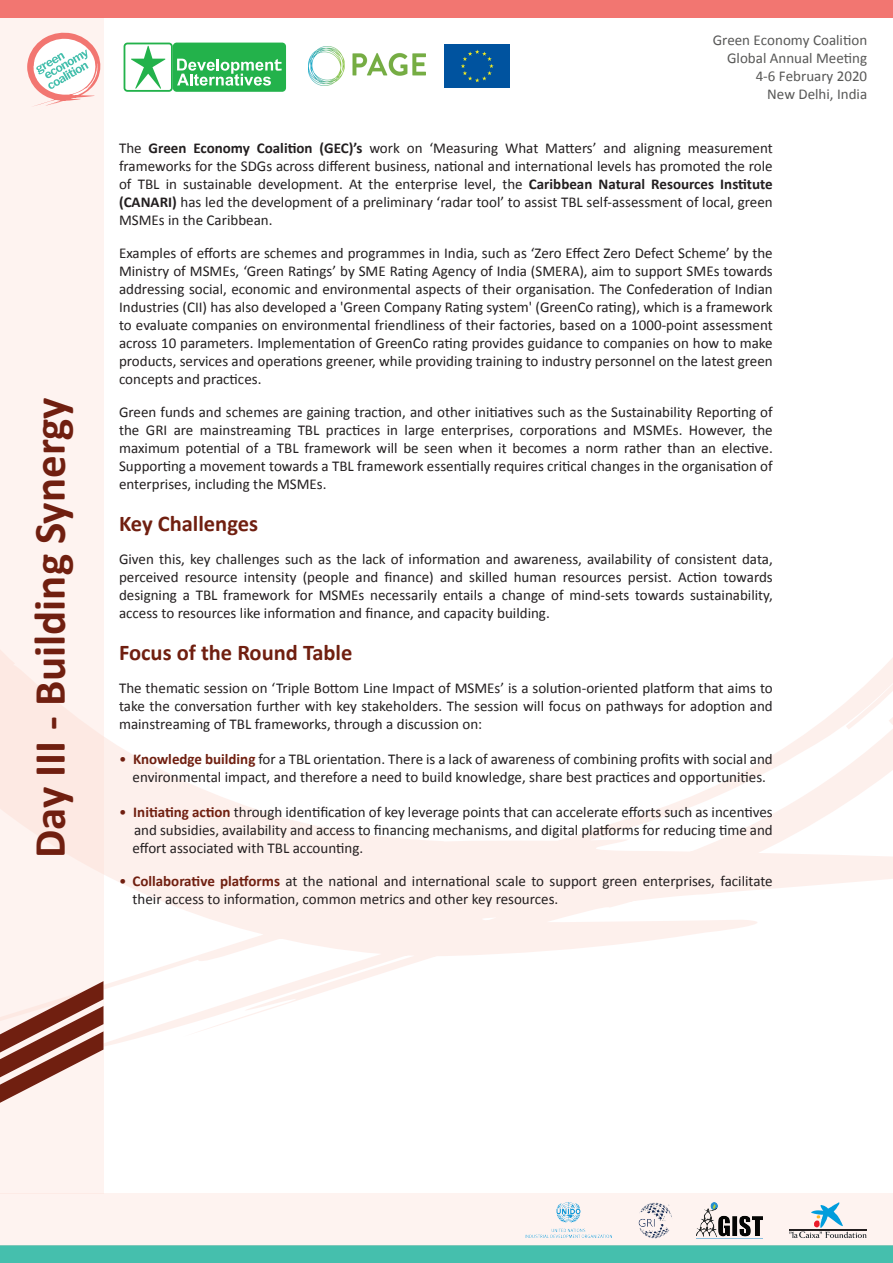
<style>
.page{position:relative;width:893px;height:1263px;background:#fff}
.page>*{position:absolute;margin:0;border:0;box-sizing:border-box;transform-origin:0 0}
.t1{font:700 45px "Calibri";color:#701f10}
.t2{font:700 22.5px "Calibri";color:#701f10}
.t3{font:15px/18px "Calibri";color:#231f20;text-align:justify}
.t4{font:15px/18px "Calibri";color:#585857;text-align:right}
.s1{font-weight:700}
.s2{color:#701f10}
.s3{font-weight:700;color:#701f10}
</style>
<div class="page">
<svg style="left:104px;top:658px;width:789px;height:388px"></svg>
<div style="left:0;top:1246px;width:893px;height:17px;background:#45bfad"></div>
<div style="left:0;top:1194px;width:893px;height:52px;background:#fef3f0"></div>
<img style="left:638px;top:1202px;width:34px;height:36px">
<img style="left:696px;top:1202px;width:66px;height:35px">
<img style="left:525px;top:1203px;width:86px;height:35px">
<svg style="left:789px;top:1202px;width:77px;height:36px"></svg>
<div style="left:0;top:0;width:104px;height:1194px;background:linear-gradient(to right,#fef1ee,#fef2ee)"></div>
<svg style="left:0;top:981px;width:103px;height:122px"></svg>
<div style="left:0;top:0;width:893px;height:17px;background:#f27671"></div>
<div style="left:124px;top:43px;width:49px;height:49px;background:#23b24b;border-radius:4px"></div>
<div style="left:125px;top:44px;width:46px;height:46px;background:#fff;border-radius:2px"></div>
<div style="left:173px;top:43px;width:113px;height:49px;background:#23b24b;border-radius:4px"></div>
<svg style="left:131px;top:46px;width:35px;height:43px"></svg>
<svg style="left:177px;top:59px;width:105px;height:27px"></svg>
<svg style="left:27px;top:32px;width:75px;height:75px"></svg>
<div style="left:445px;top:44px;width:65px;height:44px;background:#00539f"></div>
<svg style="left:461px;top:50px;width:33px;height:32px"></svg>
<img style="left:309px;top:47px;width:116px;height:38px">
<h1 class="t1" style="left:18px;top:858px;width:462px;rotate:-90deg">Day III - Building Synergy</h1>
<p class="t4" style="left:713px;top:31px;width:156px">Green Economy Coalition<br>Global Annual Meeting<br>4-6 February 2020<br>New Delhi, India</p>
<p class="t3" style="left:119px;top:138px;width:655px">The <span class="s1">Green Economy Coalition (GEC)’s</span> work on ‘Measuring What Matters’ and aligning measurement frameworks for the SDGs across different business, national and international levels has promoted the role of TBL in sustainable development. At the enterprise level, the <span class="s1">Caribbean Natural Resources Institute (CANARI)</span> has led the development of a preliminary ‘radar tool’ to assist TBL self-assessment of local, green MSMEs in the Caribbean.</p>
<p class="t3" style="left:119px;top:243px;width:655px">Examples of efforts are schemes and programmes in India, such as ‘Zero Effect Zero Defect Scheme’ by the Ministry of MSMEs, ‘Green Ratings’ by SME Rating Agency of India (SMERA), aim to support SMEs towards addressing social, economic and environmental aspects of their organisation. The Confederation of Indian Industries (CII) has also developed a 'Green Company Rating system' (GreenCo rating), which is a framework to evaluate companies on environmental friendliness of their factories, based on a 1000-point assessment across 10 parameters. Implementation of GreenCo rating provides guidance to companies on how to make products, services and operations greener, while providing training to industry personnel on the latest green concepts and practices.</p>
<p class="t3" style="left:119px;top:402px;width:655px">Green funds and schemes are gaining traction, and other initiatives such as the Sustainability Reporting of the GRI are mainstreaming TBL practices in large enterprises, corporations and MSMEs. However, the maximum potential of a TBL framework will be seen when it becomes a norm rather than an elective.<br>Supporting a movement towards a TBL framework essentially requires critical changes in the organisation of enterprises, including the MSMEs.</p>
<h2 class="t2" style="left:119px;top:507px;width:141px">Key Challenges</h2>
<p class="t3" style="left:119px;top:549px;width:655px">Given this, key challenges such as the lack of information and awareness, availability of consistent data, perceived resource intensity (people and finance) and skilled human resources persist. Action towards designing a TBL framework for MSMEs necessarily entails a change of mind-sets towards sustainability, access to resources like information and finance, and capacity building.</p>
<h2 class="t2" style="left:119px;top:636px;width:235px">Focus of the Round Table</h2>
<p class="t3" style="left:119px;top:678px;width:655px">The thematic session on ‘Triple Bottom Line Impact of MSMEs’ is a solution-oriented platform that aims to take the conversation further with key stakeholders. The session will focus on pathways for adoption and mainstreaming of TBL frameworks, through a discussion on:</p>
<p class="t3" style="left:119px;top:749px;width:655px;text-align:center"><span class="s2">•</span> <span class="s3">Knowledge building</span> for a TBL orientation. There is a lack of awareness of combining profits with social and environmental impact, and therefore a need to build knowledge, share best practices and opportunities.</p>
<p class="t3" style="left:133px;top:802px;width:642px;text-indent:-14px"><span class="s2">•</span> <span class="s3">Initiating action</span> through identification of key leverage points that can accelerate efforts such as incentives and subsidies, availability and access to financing mechanisms, and digital platforms for reducing time and effort associated with TBL accounting.</p>
<p class="t3" style="left:133px;top:871px;width:642px;text-indent:-14px"><span class="s2">•</span> <span class="s3">Collaborative platforms</span> at the national and international scale to support green enterprises, facilitate their access to information, common metrics and other key resources.</p>
</div>
